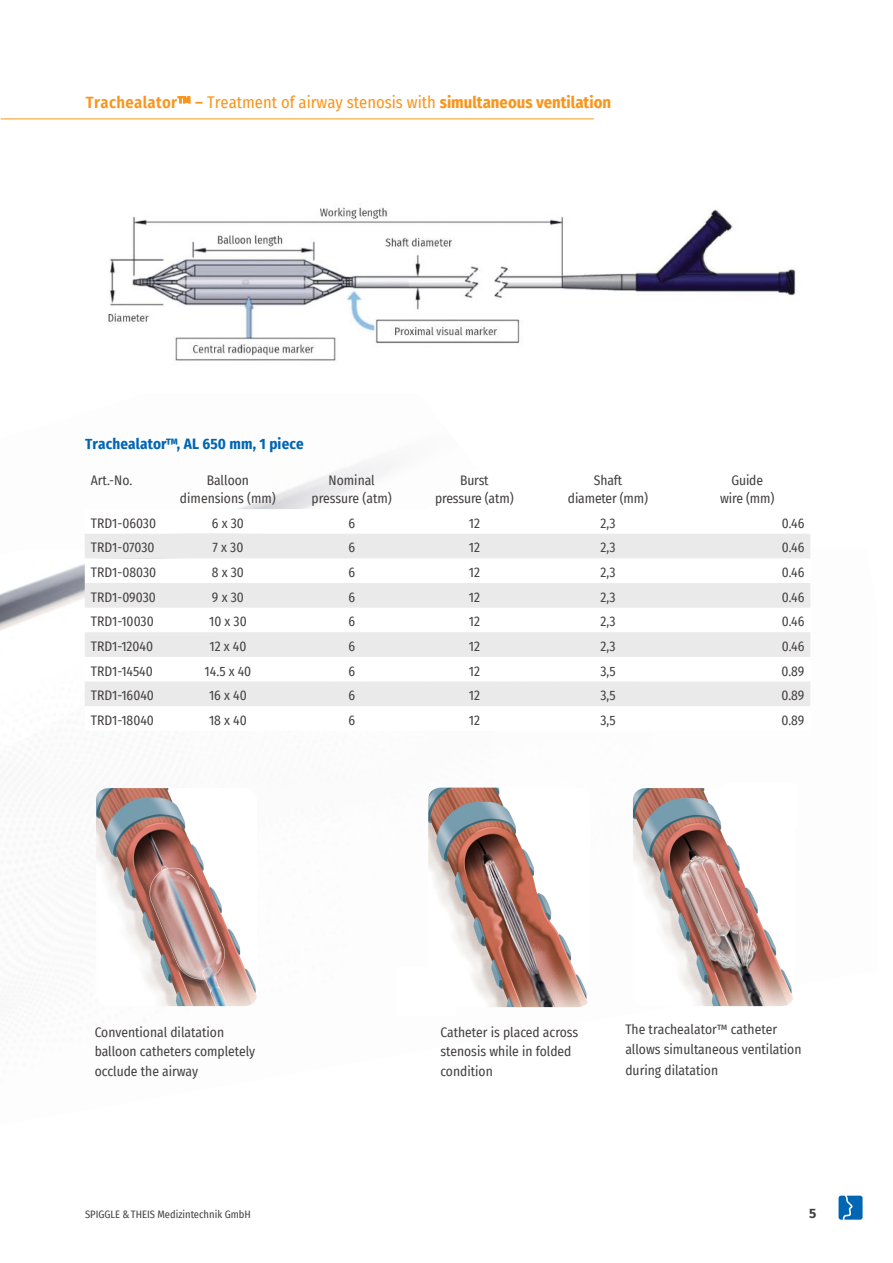
<style>
.page{position:relative;width:893px;height:1263px;background:#fff}
.page>*{position:absolute;margin:0;border:0;box-sizing:border-box;transform-origin:0 0}
.t1{font:16.5px "Fira Sans Condensed";color:#f9951b}
.t2{font:700 15px "Fira Sans Condensed";letter-spacing:.01em;color:#0065b3}
.t3{font:13.5px/18px "Fira Sans Condensed";color:#444041;text-align:center}
.t4{font:700 13.5px "Fira Sans";color:#444041}
.t5{font:10.5px "Fira Sans Condensed";color:#444041}
.s1{font-weight:600}
.s2{font-weight:700}
</style>
<div class="page">
<svg style="left:838px;top:1196px;width:24px;height:24px"></svg>
<hr style="left:1px;top:119px;width:593px;height:1px;background:#f9951b">
<img style="left:0;top:563px;width:85px;height:68px">
<img style="left:108px;top:207px;width:688px;height:159px">
<svg style="left:85px;top:534px;width:725px;height:172px;fill:#ebeaea"></svg>
<img style="left:428px;top:788px;width:160px;height:219px">
<img style="left:633px;top:788px;width:160px;height:218px">
<img style="left:96px;top:788px;width:161px;height:218px">
<p class="t1" style="left:86px;top:90px;width:527px"><span class="s1">Trachealator™ –</span> Treatment of airway stenosis with <span class="s2">simultaneous ventilation</span></p>
<p class="t2" style="left:85px;top:431px;width:220px">Trachealator™, AL 650 mm, 1 piece</p>
<p class="t3" style="left:91px;top:471px;width:43px">Art.-No.</p>
<p class="t3" style="left:180px;top:471px;width:97px">Balloon dimensions (mm)</p>
<p class="t3" style="left:312px;top:471px;width:82px">Nominal pressure (atm)</p>
<p class="t3" style="left:435px;top:471px;width:80px">Burst pressure (atm)</p>
<p class="t3" style="left:568px;top:471px;width:82px">Shaft diameter (mm)</p>
<p class="t3" style="left:720px;top:471px;width:56px">Guide wire (mm)</p>
<p class="t3" style="left:91px;top:514px;width:67px">TRD1-06030</p>
<p class="t3" style="left:212px;top:514px;width:34px">6 x 30</p>
<p class="t3" style="left:348px;top:514px;width:8px">6</p>
<p class="t3" style="left:469px;top:514px;width:13px">12</p>
<p class="t3" style="left:600px;top:514px;width:16px">2,3</p>
<p class="t3" style="left:782px;top:514px;width:24px">0.46</p>
<p class="t3" style="left:91px;top:538px;width:65px">TRD1-07030</p>
<p class="t3" style="left:212px;top:538px;width:32px">7 x 30</p>
<p class="t3" style="left:348px;top:538px;width:8px">6</p>
<p class="t3" style="left:469px;top:538px;width:13px">12</p>
<p class="t3" style="left:600px;top:538px;width:16px">2,3</p>
<p class="t3" style="left:782px;top:538px;width:24px">0.46</p>
<p class="t3" style="left:91px;top:563px;width:67px">TRD1-08030</p>
<p class="t3" style="left:212px;top:563px;width:34px">8 x 30</p>
<p class="t3" style="left:348px;top:563px;width:8px">6</p>
<p class="t3" style="left:469px;top:563px;width:13px">12</p>
<p class="t3" style="left:600px;top:563px;width:16px">2,3</p>
<p class="t3" style="left:782px;top:563px;width:24px">0.46</p>
<p class="t3" style="left:91px;top:587px;width:67px">TRD1-09030</p>
<p class="t3" style="left:212px;top:587px;width:33px">9 x 30</p>
<p class="t3" style="left:348px;top:587px;width:8px">6</p>
<p class="t3" style="left:469px;top:587px;width:13px">12</p>
<p class="t3" style="left:600px;top:587px;width:16px">2,3</p>
<p class="t3" style="left:782px;top:587px;width:24px">0.46</p>
<p class="t3" style="left:91px;top:612px;width:64px">TRD1-10030</p>
<p class="t3" style="left:209px;top:612px;width:39px">10 x 30</p>
<p class="t3" style="left:348px;top:612px;width:8px">6</p>
<p class="t3" style="left:469px;top:612px;width:13px">12</p>
<p class="t3" style="left:600px;top:612px;width:16px">2,3</p>
<p class="t3" style="left:782px;top:612px;width:24px">0.46</p>
<p class="t3" style="left:91px;top:637px;width:64px">TRD1-12040</p>
<p class="t3" style="left:209px;top:637px;width:39px">12 x 40</p>
<p class="t3" style="left:348px;top:637px;width:8px">6</p>
<p class="t3" style="left:469px;top:637px;width:13px">12</p>
<p class="t3" style="left:600px;top:637px;width:16px">2,3</p>
<p class="t3" style="left:782px;top:637px;width:24px">0.46</p>
<p class="t3" style="left:91px;top:661px;width:64px">TRD1-14540</p>
<p class="t3" style="left:205px;top:661px;width:48px">14.5 x 40</p>
<p class="t3" style="left:348px;top:661px;width:8px">6</p>
<p class="t3" style="left:469px;top:661px;width:13px">12</p>
<p class="t3" style="left:600px;top:661px;width:17px">3,5</p>
<p class="t3" style="left:781px;top:661px;width:25px">0.89</p>
<p class="t3" style="left:91px;top:686px;width:65px">TRD1-16040</p>
<p class="t3" style="left:209px;top:686px;width:39px">16 x 40</p>
<p class="t3" style="left:348px;top:686px;width:8px">6</p>
<p class="t3" style="left:469px;top:686px;width:13px">12</p>
<p class="t3" style="left:600px;top:686px;width:17px">3,5</p>
<p class="t3" style="left:781px;top:686px;width:25px">0.89</p>
<p class="t3" style="left:91px;top:711px;width:65px">TRD1-18040</p>
<p class="t3" style="left:209px;top:711px;width:39px">18 x 40</p>
<p class="t3" style="left:348px;top:711px;width:8px">6</p>
<p class="t3" style="left:469px;top:711px;width:13px">12</p>
<p class="t3" style="left:600px;top:711px;width:17px">3,5</p>
<p class="t3" style="left:781px;top:711px;width:25px">0.89</p>
<p class="t3" style="left:95px;top:1022px;width:162px;line-height:19.5px;text-align:left">Conventional dilatation balloon catheters completely occlude the airway</p>
<p class="t3" style="left:440px;top:1022px;width:139px;line-height:19.5px;text-align:left">Catheter is placed across stenosis while in folded condition</p>
<p class="t3" style="left:625px;top:1019px;width:178px;line-height:20.2px;text-align:left">The trachealator™ catheter allows simultaneous ventilation during dilatation</p>
<p class="t5" style="left:85px;top:1207px;width:167px">SPIGGLE &amp; THEIS Medizintechnik GmbH</p>
<p class="t4" style="left:809px;top:1202px;width:9px">5</p>
</div>
